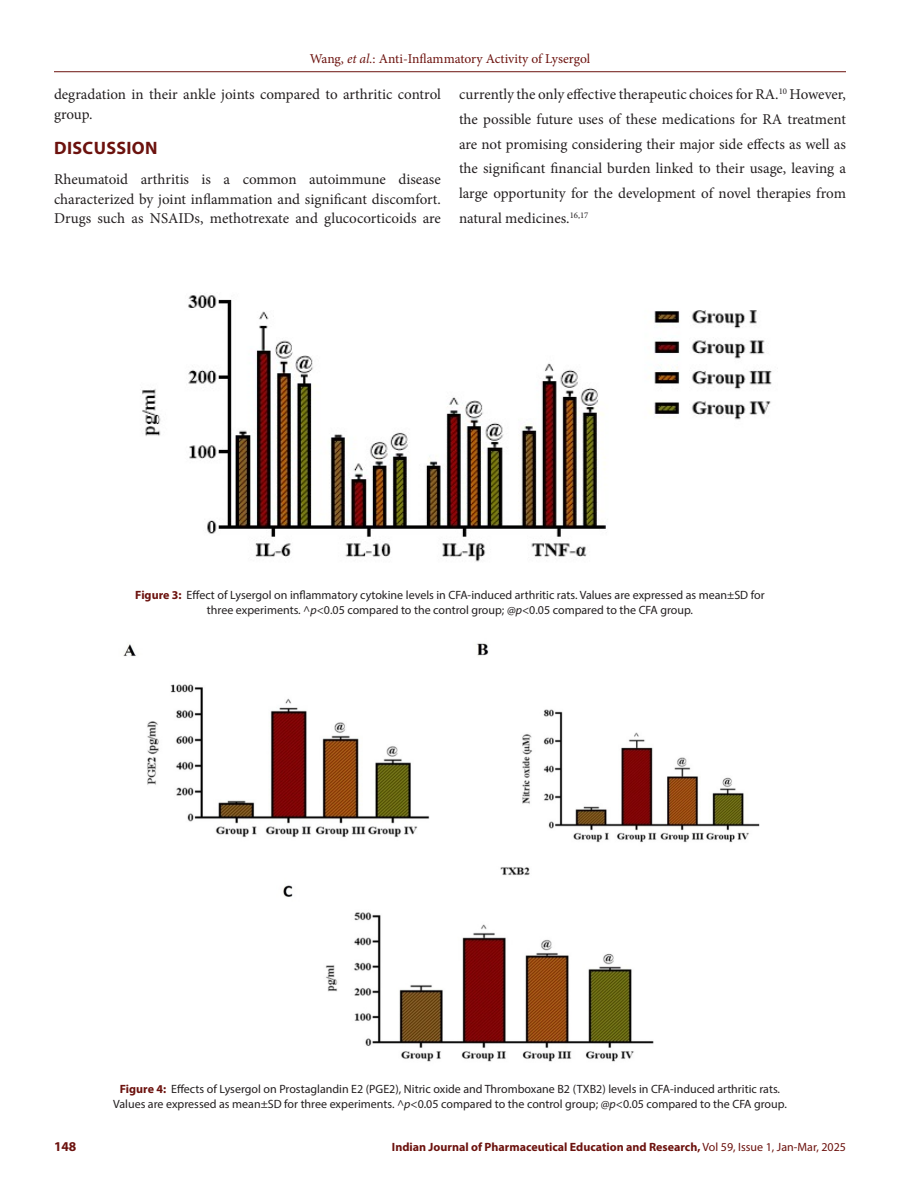
<style>
.page{position:relative;width:918px;height:1188px;background:#fff}
.page>*{position:absolute;margin:0;border:0;box-sizing:border-box;transform-origin:0 0}
.Heading_1{font:700 18px "Myriad Pro";letter-spacing:.02em;color:#6c120e}
.Body_text__FO{font:15px/24.8px "Minion Pro";color:#231f20;text-align:justify}
.t1{font:13.5px "Minion Pro";letter-spacing:-.005em;color:#6c120e}
.t2{font:700 13.5px "Myriad Pro";color:#6c120e}
.FIG_Caption{font:12px/15px "Myriad Pro";color:#231f20;text-align:center}
.t3{font:700 12px "Myriad Pro";color:#6c120e}
.s1{font-style:italic}
.s2{font-weight:700;color:#6c120e}
.s3{font-weight:400}
</style>
<div class="page">
<hr style="left:54px;top:71px;width:792px;height:1px;background:#6c120e">
<img style="left:142px;top:295px;width:630px;height:267px">
<img style="left:123px;top:643px;width:637px;height:419px">
<p class="t1" style="left:310px;top:50px;width:282px">Wang, <span class="s1">et al.</span>: Anti-Inflammatory Activity of Lysergol</p>
<p class="Body_text__FO" style="left:54px;top:84px;width:389px;line-height:19.8px">degradation in their ankle joints compared to arthritic control group.</p>
<p class="Heading_1" style="left:54px;top:136px;width:105px">DISCUSSION</p>
<p class="Body_text__FO" style="left:54px;top:169px;width:389px;line-height:19.8px">Rheumatoid arthritis is a common autoimmune disease characterized by joint inflammation and significant discomfort.<br>Drugs such as NSAIDs, methotrexate and glucocorticoids are</p>
<p class="Body_text__FO" style="left:459px;top:82px;width:389px">currently the only effective therapeutic choices for RA.<sup>10</sup> However, the possible future uses of these medications for RA treatment are not promising considering their major side effects as well as the significant financial burden linked to their usage, leaving a large opportunity for the development of novel therapies from natural medicines.<sup>16,17</sup></p>
<p class="FIG_Caption" style="left:135px;top:587px;width:631px"><span class="s2">Figure 3:</span> Effect of Lysergol on inflammatory cytokine levels in CFA-induced arthritic rats. Values are expressed as mean±SD for three experiments. ^<span class="s1">p</span>&lt;0.05 compared to the control group; @<span class="s1">p</span>&lt;0.05 compared to the CFA group.</p>
<p class="FIG_Caption" style="left:113px;top:1081px;width:675px"><span class="s2">Figure 4:</span> Effects of Lysergol on Prostaglandin E2 (PGE2), Nitric oxide and Thromboxane B2 (TXB2) levels in CFA-induced arthritic rats.<br>Values are expressed as mean±SD for three experiments. ^<span class="s1">p</span>&lt;0.05 compared to the control group; @<span class="s1">p</span>&lt;0.05 compared to the CFA group.</p>
<p class="t2" style="left:54px;top:1137px;width:24px">148</p>
<p class="t3" style="left:392px;top:1139px;width:456px">Indian Journal of Pharmaceutical Education and Research, <span class="s3">Vol 59, Issue 1, Jan-Mar, 2025</span></p>
</div>
